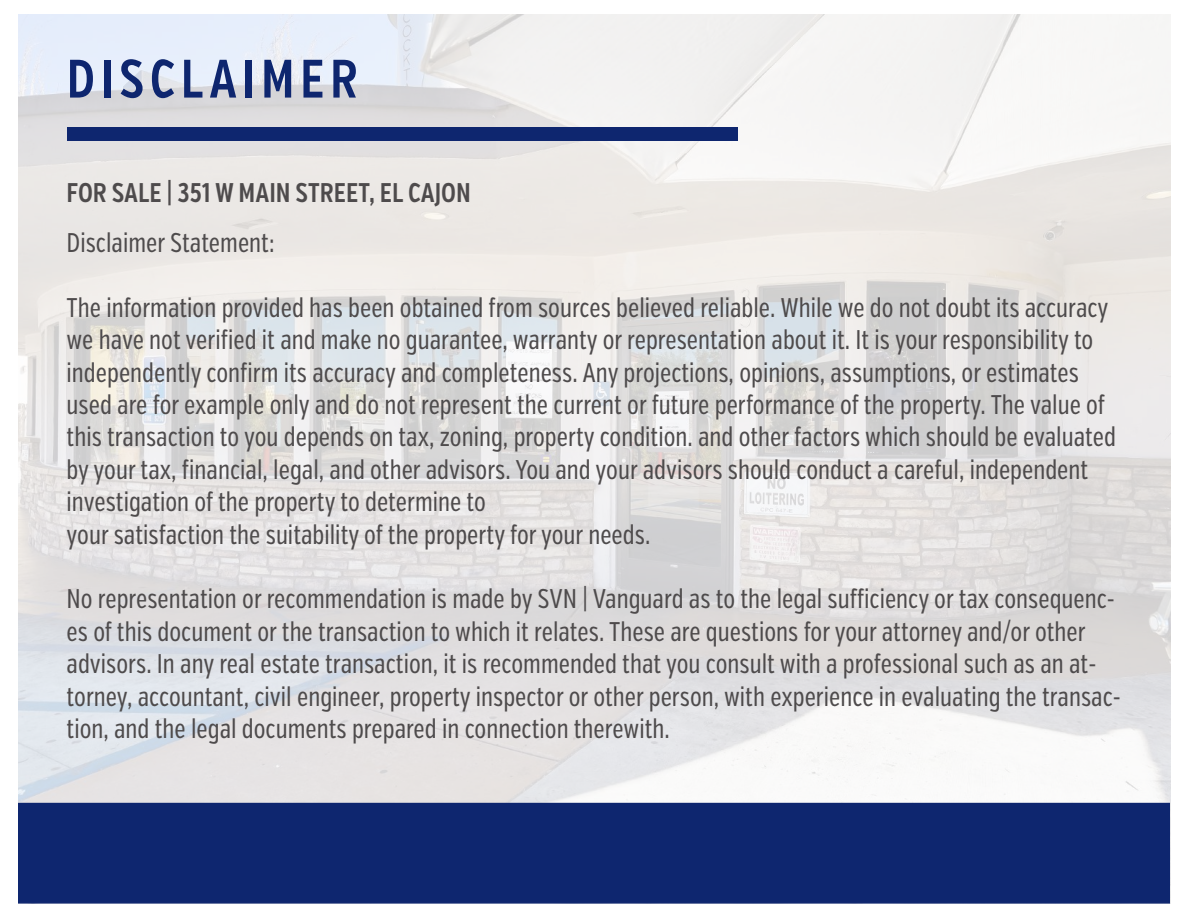
<style>
.page{position:relative;width:1188px;height:918px;background:#fff}
.page>*{position:absolute;margin:0;border:0;box-sizing:border-box;transform-origin:0 0}
.t1{font:600 54px "Verb Comp";letter-spacing:.1em;color:#0e266f}
.t2{font:27px/32.4px "Verb Comp";color:#4e4b4c}
.t3{font:600 27px "Verb Comp";color:#4e4b4c}
</style>
<div class="page">
<img style="left:18px;top:14px;width:1152px;height:789px">
<div style="left:67px;top:127px;width:671px;height:13px;background:#0e266f"></div>
<div style="left:18px;top:803px;width:1152px;height:101px;background:#0e266f;border:2px solid #0e266f"></div>
<h1 class="t1" style="left:67px;top:48px;width:293px">DISCLAIMER</h1>
<p class="t3" style="left:67px;top:177px;width:406px">FOR SALE | 351 W MAIN STREET, EL CAJON</p>
<p class="t2" style="left:67px;top:227px;width:209px">Disclaimer Statement:</p>
<p class="t2" style="left:67px;top:292px;width:1051px">The information provided has been obtained from sources believed reliable. While we do not doubt its accuracy we have not verified it and make no guarantee, warranty or representation about it. It is your responsibility to independently confirm its accuracy and completeness. Any projections, opinions, assumptions, or estimates used are for example only and do not represent the current or future performance of the property. The value of this transaction to you depends on tax, zoning, property condition. and other factors which should be evaluated by your tax, financial, legal, and other advisors. You and your advisors should conduct a careful, independent investigation of the property to determine to<br>your satisfaction the suitability of the property for your needs.</p>
<p class="t2" style="left:67px;top:584px;width:1056px">No representation or recommendation is made by SVN | Vanguard as to the legal sufficiency or tax consequenc&shy;es of this document or the transaction to which it relates. These are questions for your attorney and/or other advisors. In any real estate transaction, it is recommended that you consult with a professional such as an at&shy;torney, accountant, civil engineer, property inspector or other person, with experience in evaluating the transac&shy;tion, and the legal documents prepared in connection therewith.</p>
</div>
